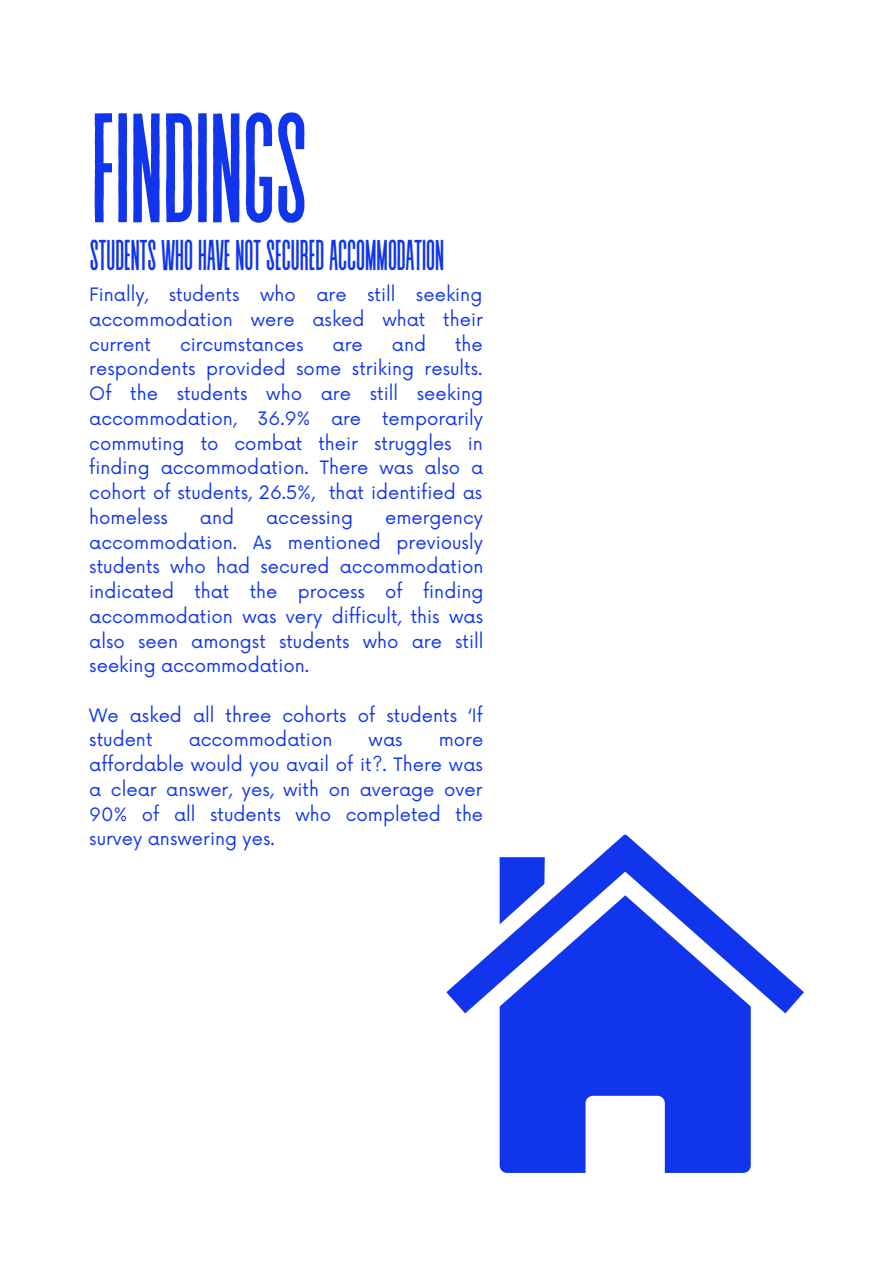
<style>
.page{position:relative;width:893px;height:1264px;background:#fff}
.page>*{position:absolute;margin:0;border:0;box-sizing:border-box;transform-origin:0 0}
.t1{font:155.55px "Revive 80 Tall";letter-spacing:-.03em;color:#1035ed}
.t2{font:43.05px "Revive 80 Tall";letter-spacing:-.03em;color:#1035ed}
.t3{font:18px/24.8px "Now";color:#1035ed;text-align:justify}
</style>
<div class="page">
<svg style="left:499px;top:1013px;width:251px;height:159px;background:#3453ef"></svg>
<svg style="left:446px;top:834px;width:358px;height:179px"></svg>
<svg style="left:499px;top:857px;width:45px;height:67px"></svg>
<h1 class="t1" style="left:89px;top:89px;width:222px">FINDINGS</h1>
<h2 class="t2" style="left:89px;top:233px;width:357px">STUDENTSWHOHAVENOTSECUREDACCOMMODATION</h2>
<p class="t3" style="left:89px;top:283px;width:395px">Finally, students who are still seeking accommodation were asked what their current</p>
<p class="t3" style="left:89px;top:332px;width:395px;text-indent:366px">the respondents provided some striking results.<br>Of the students who are still seeking accommodation, 36.9% are temporarily commuting to combat their struggles in finding accommodation. There was also a cohort of students, 26.5%, that identified as homeless</p>
<p class="t3" style="left:180px;top:332px;width:125px">circumstances</p>
<p class="t3" style="left:332px;top:332px;width:32px">are</p>
<p class="t3" style="left:392px;top:332px;width:36px">and</p>
<p class="t3" style="left:200px;top:506px;width:36px">and</p>
<p class="t3" style="left:266px;top:506px;width:88px">accessing</p>
<p class="t3" style="left:89px;top:506px;width:395px;text-indent:296px">emergency accommodation. As mentioned previously students who had secured accommodation indicated that the process of finding accommodation was very difficult, this was also seen amongst students who are still seeking accommodation.</p>
<p class="t3" style="left:89px;top:703px;width:395px">We asked all three cohorts of students ‘If student</p>
<p class="t3" style="left:189px;top:728px;width:145px">accommodation</p>
<p class="t3" style="left:368px;top:728px;width:35px">was</p>
<p class="t3" style="left:89px;top:728px;width:395px;text-indent:349px">more affordable would you avail of it?. There was a clear answer, yes, with on average over 90% of all students who completed the survey answering yes.</p>
</div>
